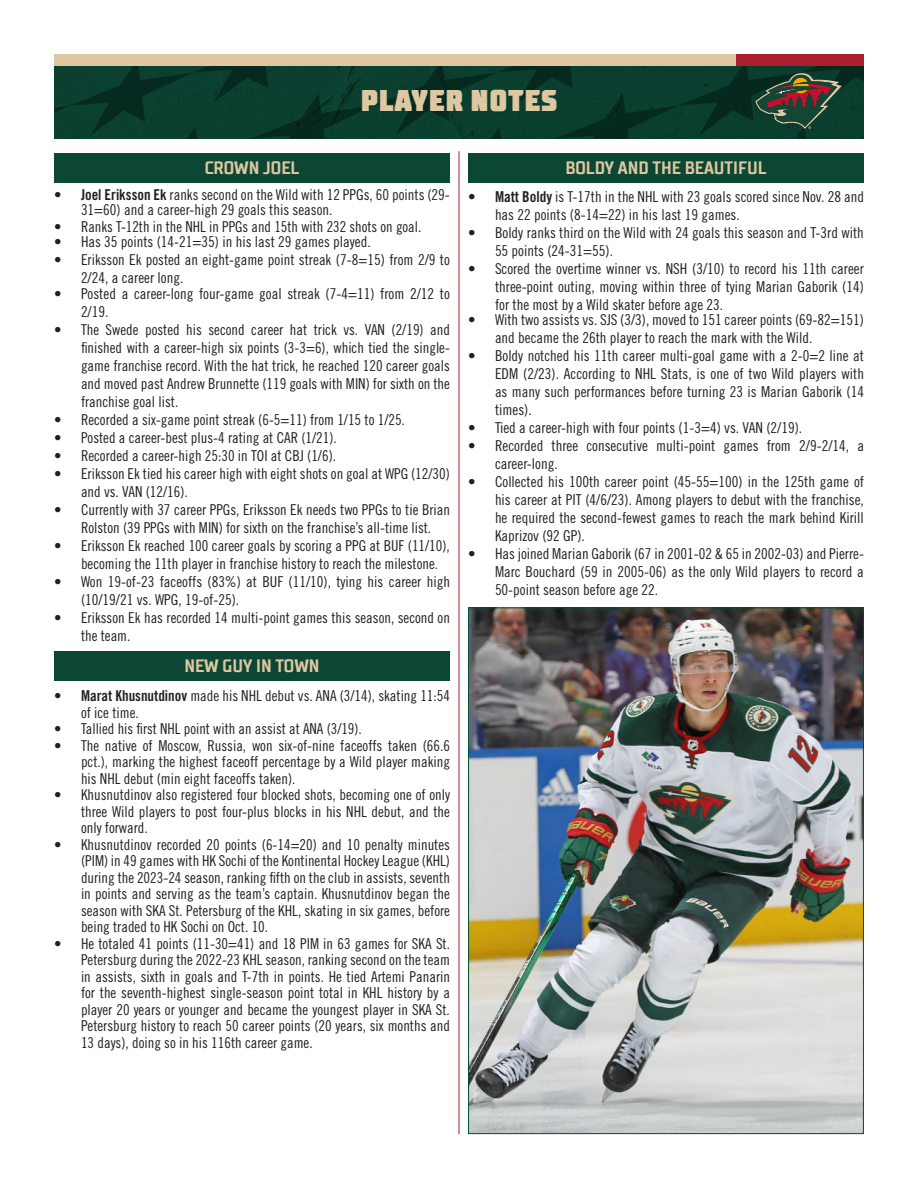
<style>
.page{position:relative;width:918px;height:1188px;background:#fff}
.page>*{position:absolute;margin:0;border:0;box-sizing:border-box;transform-origin:0 0}
.t1{font:900 30px "TT Supermolot Condensed";letter-spacing:.01em;color:#dec8a1}
.Big_Player_Stat_Box{font:700 18px "TT Supermolot Condensed";color:#dec8a1}
.t2{font:15px/18px "Trade Gothic LT Std Cn 18";color:#231f20}
.s1{font-family:"Trade Gothic LT Std Bd Cn 20"}
</style>
<div class="page">
<svg style="left:54px;top:65px;width:810px;height:74px;background:#0f3d2d"></svg>
<div style="left:54px;top:54px;width:810px;height:11px;background:#aa1e2d"></div>
<div style="left:54px;top:54px;width:682px;height:11px;background:#dec8a1"></div>
<hr style="left:459px;top:151px;width:1px;height:983px;background:#aa1e2d">
<div style="left:54px;top:153px;width:396px;height:29px;background:#0c4634"></div>
<div style="left:468px;top:153px;width:396px;height:29px;background:#0c4634"></div>
<img style="left:470px;top:610px;width:392px;height:522px">
<div style="left:54px;top:651px;width:396px;height:29px;background:#0c4634"></div>
<h1 class="t1" style="left:360px;top:82px;width:199px">PLAYER NOTES</h1>
<p class="Big_Player_Stat_Box" style="left:205px;top:157px;width:96px">CROWN JOEL</p>
<p class="t2" style="left:81px;top:187px;width:370px;line-height:15px;text-indent:-27px"><span class="s1">• Joel Eriksson Ek</span> ranks second on the Wild with 12 PPGs, 60 points (29-<br>31=60) and a career-high 29 goals this season.</p>
<p class="t2" style="left:54px;top:217px;width:369px">• Ranks T-12th in the NHL in PPGs and 15th with 232 shots on goal.</p>
<p class="t2" style="left:54px;top:232px;width:318px">• Has 35 points (14-21=35) in his last 29 games played.</p>
<p class="t2" style="left:81px;top:250px;width:370px;text-indent:-27px">• Eriksson Ek posted an eight-game point streak (7-8=15) from 2/9 to<br>2/24, a career long.</p>
<p class="t2" style="left:81px;top:285px;width:370px;text-indent:-27px">• Posted a career-long four-game goal streak (7-4=11) from 2/12 to<br>2/19.</p>
<p class="t2" style="left:81px;top:321px;width:371px;text-align:justify;text-indent:-27px">• The Swede posted his second career hat trick vs. VAN (2/19) and finished with a career-high six points (3-3=6), which tied the single&shy;game franchise record. With the hat trick, he reached 120 career goals and moved past Andrew Brunnette (119 goals with MIN) for sixth on the franchise goal list.</p>
<p class="t2" style="left:54px;top:411px;width:352px">• Recorded a six-game point streak (6-5=11) from 1/15 to 1/25.</p>
<p class="t2" style="left:54px;top:429px;width:284px">• Posted a career-best plus-4 rating at CAR (1/21).</p>
<p class="t2" style="left:54px;top:447px;width:284px">• Recorded a career-high 25:30 in TOI at CBJ (1/6).</p>
<p class="t2" style="left:81px;top:465px;width:370px;text-indent:-27px">• Eriksson Ek tied his career high with eight shots on goal at WPG (12/30) and vs. VAN (12/16).</p>
<p class="t2" style="left:54px;top:501px;width:398px;text-align:center">• Currently with 37 career PPGs, Eriksson Ek needs two PPGs to tie Brian<br>Rolston (39 PPGs with MIN) for sixth on the franchise’s all-time list.</p>
<p class="t2" style="left:81px;top:537px;width:370px;text-indent:-27px">• Eriksson Ek reached 100 career goals by scoring a PPG at BUF (11/10), becoming the 11th player in franchise history to reach the milestone.</p>
<p class="t2" style="left:81px;top:573px;width:371px;text-indent:-27px">• Won 19-of-23 faceoffs (83%) at BUF (11/10), tying his career high (10/19/21 vs. WPG, 19-of-25).</p>
<p class="t2" style="left:81px;top:609px;width:371px;text-indent:-27px">• Eriksson Ek has recorded 14 multi-point games this season, second on the team.</p>
<p class="Big_Player_Stat_Box" style="left:184px;top:655px;width:137px">NEW GUY IN TOWN</p>
<p class="t2" style="left:81px;top:687px;width:371px;line-height:16.5px;text-indent:-27px"><span class="s1">• Marat Khusnutdinov</span> made his NHL debut vs. ANA (3/14), skating 11:54 of ice time.</p>
<p class="t2" style="left:54px;top:720px;width:309px">• Tallied his first NHL point with an assist at ANA (3/19).</p>
<p class="t2" style="left:81px;top:737px;width:371px;line-height:16.5px;text-align:justify;text-indent:-27px">• The native of Moscow, Russia, won six-of-nine faceoffs taken (66.6 pct.), marking the highest faceoff percentage by a Wild player making his NHL debut (min eight faceoffs taken).</p>
<p class="t2" style="left:81px;top:786px;width:371px;line-height:16.5px;text-align:justify;text-indent:-27px">• Khusnutdinov also registered four blocked shots, becoming one of only three Wild players to post four-plus blocks in his NHL debut, and the only forward.</p>
<p class="t2" style="left:81px;top:836px;width:371px;line-height:16.5px;text-align:justify;text-indent:-27px">• Khusnutdinov recorded 20 points (6-14=20) and 10 penalty minutes (PIM) in 49 games with HK Sochi of the Kontinental Hockey League (KHL) during the 2023-24 season, ranking fifth on the club in assists, seventh in points and serving as the team’s captain. Khusnutdinov began the season with SKA St. Petersburg of the KHL, skating in six games, before being traded to HK Sochi on Oct. 10.</p>
<p class="t2" style="left:81px;top:935px;width:371px;line-height:16.5px;text-align:justify;text-indent:-27px">• He totaled 41 points (11-30=41) and 18 PIM in 63 games for SKA St.<br>Petersburg during the 2022-23 KHL season, ranking second on the team in assists, sixth in goals and T-7th in points. He tied Artemi Panarin for the seventh-highest single-season point total in KHL history by a player 20 years or younger and became the youngest player in SKA St.<br>Petersburg history to reach 50 career points (20 years, six months and 13 days), doing so in his 116th career game.</p>
<p class="Big_Player_Stat_Box" style="left:565px;top:157px;width:203px">BOLDY AND THE BEAUTIFUL</p>
<p class="t2" style="left:495px;top:187px;width:371px;text-indent:-27px"><span class="s1">• Matt Boldy</span> is T-17th in the NHL with 23 goals scored since Nov. 28 and has 22 points (8-14=22) in his last 19 games.</p>
<p class="t2" style="left:495px;top:223px;width:370px;text-indent:-27px">• Boldy ranks third on the Wild with 24 goals this season and T-3rd with<br>55 points (24-31=55).</p>
<p class="t2" style="left:495px;top:259px;width:370px;text-align:justify;text-indent:-27px">• Scored the overtime winner vs. NSH (3/10) to record his 11th career three-point outing, moving within three of tying Marian Gaborik (14) for the most by a Wild skater before age 23.</p>
<p class="t2" style="left:495px;top:310px;width:370px;text-indent:-27px">• With two assists vs. SJS (3/3), moved to 151 career points (69-82=151) and became the 26th player to reach the mark with the Wild.</p>
<p class="t2" style="left:495px;top:346px;width:371px;text-align:justify;text-indent:-27px">• Boldy notched his 11th career multi-goal game with a 2-0=2 line at EDM (2/23). According to NHL Stats, is one of two Wild players with as many such performances before turning 23 is Marian Gaborik (14 times).</p>
<p class="t2" style="left:468px;top:418px;width:336px">• Tied a career-high with four points (1-3=4) vs. VAN (2/19).</p>
<p class="t2" style="left:495px;top:436px;width:371px;text-indent:-27px">• Recorded three consecutive multi-point games from 2/9-2/14, a career-long.</p>
<p class="t2" style="left:495px;top:472px;width:371px;text-align:justify;text-indent:-27px">• Collected his 100th career point (45-55=100) in the 125th game of his career at PIT (4/6/23). Among players to debut with the franchise, he required the second-fewest games to reach the mark behind Kirill Kaprizov (92 GP).</p>
<p class="t2" style="left:495px;top:544px;width:371px;text-align:justify;text-indent:-27px">• Has joined Marian Gaborik (67 in 2001-02 &amp; 65 in 2002-03) and Pierre-Marc Bouchard (59 in 2005-06) as the only Wild players to record a 50-point season before age 22.</p>
</div>
